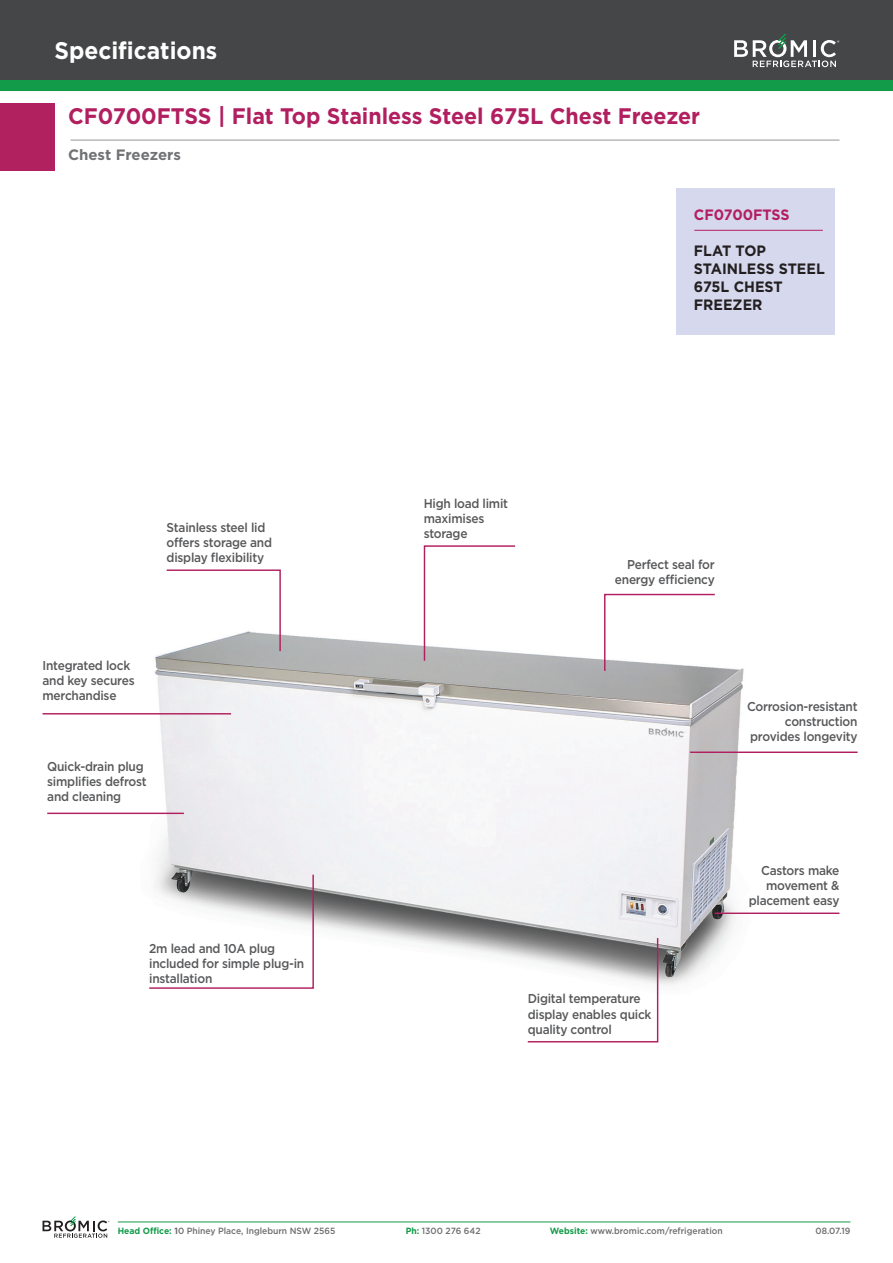
<style>
.page{position:relative;width:893px;height:1263px;background:#fff}
.page>*{position:absolute;margin:0;border:0;box-sizing:border-box;transform-origin:0 0}
.t1{font:700 24px "Gotham";color:#fff;scale:.95 1}
.t2{font:700 22.5px "Gotham";color:#b21f60;scale:.95 1}
.t3{font:700 15px/18px "Gotham";color:#231f20;scale:.95 1}
.t4{font:700 15px "Gotham";color:#717275}
.t5{font:700 15px "Gotham";color:#b21f60;scale:.95 1}
.t6{font:500 12.75px/15px "Gotham";letter-spacing:-.02em;color:#57585a;scale:.93 1}
.t7{font:500 9px "Gotham";color:#6c6d70;scale:.95 1}
.s1{font-weight:700;color:#129b49}
.s2{font-weight:700}
</style>
<div class="page">
<hr style="left:118px;top:1221px;width:732px;height:1px;background:#129b49">
<hr style="left:71px;top:140px;width:768px;height:1px;background:#939598">
<svg style="left:43px;top:1216px;width:66px;height:22px"></svg>
<img style="left:131px;top:634px;width:613px;height:351px">
<svg style="left:165px;top:569px;width:117px;height:83px"></svg>
<svg style="left:423px;top:545px;width:94px;height:117px"></svg>
<svg style="left:603px;top:593px;width:113px;height:79px"></svg>
<hr style="left:690px;top:751px;width:168px;height:2px;background:#b21f60">
<hr style="left:715px;top:912px;width:124px;height:2px;background:#b21f60">
<svg style="left:526px;top:936px;width:133px;height:107px"></svg>
<svg style="left:148px;top:873px;width:167px;height:116px"></svg>
<hr style="left:43px;top:713px;width:188px;height:1px;background:#b21f60">
<hr style="left:47px;top:813px;width:137px;height:1px;background:#b21f60">
<div style="left:0;top:103px;width:54px;height:67px;background:#b1205f"></div>
<div style="left:0;top:0;width:893px;height:94px;background:#fafafa"></div>
<div style="left:0;top:0;width:893px;height:84px;background:#454647"></div>
<div style="left:0;top:80px;width:893px;height:11px;background:#129b49"></div>
<svg style="left:734px;top:34px;width:105px;height:33px"></svg>
<div style="left:677px;top:188px;width:158px;height:147px;background:#d6d9ed"></div>
<hr style="left:694px;top:230px;width:129px;height:1px;background:#b21f60">
<h1 class="t1" style="left:54px;top:36px;width:173px">Specifications</h1>
<p class="t2" style="left:68px;top:103px;width:667px">CF0700FTSS | Flat Top Stainless Steel 675L Chest Freezer</p>
<p class="t4" style="left:68px;top:146px;width:114px">Chest Freezers</p>
<p class="t6" style="left:167px;top:519px;width:115px">Stainless steel lid offers storage and display flexibility</p>
<p class="t6" style="left:43px;top:657px;width:101px">Integrated lock and key secures merchandise</p>
<p class="t6" style="left:47px;top:759px;width:108px">Quick-drain plug simplifies defrost and cleaning</p>
<p class="t6" style="left:149px;top:941px;width:168px">2m lead and 10A plug included for simple plug-in installation</p>
<p class="t5" style="left:694px;top:205px;width:102px">CF0700FTSS</p>
<p class="t3" style="left:694px;top:241px;width:77px">FLAT TOP</p>
<p class="t3" style="left:694px;top:259px;width:139px">STAINLESS STEEL<br>675L CHEST<br>FREEZER</p>
<p class="t6" style="left:424px;top:496px;width:92px">High load limit maximises storage</p>
<p class="t6" style="left:615px;top:557px;width:109px;text-align:right">Perfect seal for energy efficiency</p>
<p class="t6" style="left:747px;top:698px;width:120px;text-align:right">Corrosion-resistant construction provides longevity</p>
<p class="t6" style="left:528px;top:991px;width:135px">Digital temperature display enables quick quality control</p>
<p class="t6" style="left:749px;top:863px;width:99px;text-align:right">Castors make movement &amp; placement easy</p>
<p class="t7" style="left:118px;top:1226px;width:231px"><span class="s1">Head Office:</span> <span class="s2">1</span>0 Phiney Place, Ingleburn NSW 2565</p>
<p class="t7" style="left:406px;top:1226px;width:80px"><span class="s1">Ph:</span> 1300 276 642</p>
<p class="t7" style="left:550px;top:1226px;width:184px"><span class="s1">Website:</span> www.bromic.com/refrigeration</p>
<p class="t7" style="left:816px;top:1226px;width:38px">08.07.19</p>
</div>
